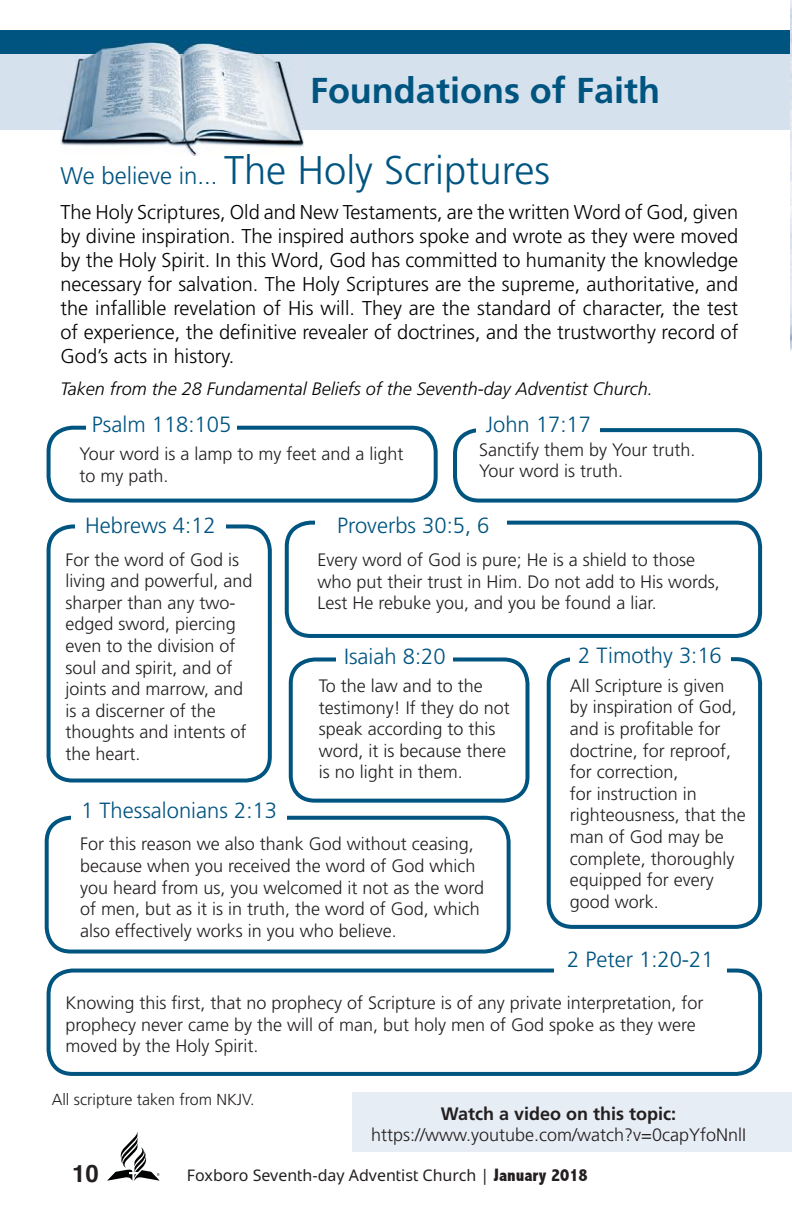
<style>
.page{position:relative;width:792px;height:1224px;background:#fff}
.page>*{position:absolute;margin:0;border:0;box-sizing:border-box;transform-origin:0 0}
.t1{font:300 40px "Frutiger";color:#005480}
.t2{font:700 36px "Frutiger";color:#005480}
.t3{font:700 24px "Helvetica";color:#231f20}
.t4{font:300 22px "Frutiger";color:#005480}
.t5{font:300 20px/24px "Frutiger";color:#010202;text-align:justify}
.t6{font:300 18px/21.6px "Frutiger";color:#231f20}
.t7{font:italic 300 18px "Frutiger";color:#010202}
.t8{font:700 18px "Frutiger";color:#231f20}
.t9{font:16px "Advent Sans Beta";color:#231f20}
.t10{font:300 16px "Frutiger";color:#231f20}
.s1{font-size:24px}
.s2{font-family:"Abadi";font-weight:800;font-stretch:condensed;font-size:18px}
</style>
<div class="page">
<svg style="left:107px;top:1133px;width:53px;height:48px"></svg>
<div style="left:0;top:30px;width:792px;height:75px;background:#005480"></div>
<div style="left:0;top:54px;width:792px;height:75px;background:#d5e1ec"></div>
<img style="left:791px;top:0;width:1px;height:351px">
<img style="left:60px;top:41px;width:244px;height:114px">
<div style="left:47px;top:426px;width:391px;height:77px;border:4px solid #005480;border-radius:24px"></div>
<div style="left:47px;top:524px;width:225px;height:259px;border:4px solid #005480;border-radius:24px"></div>
<div style="left:289px;top:657px;width:240px;height:146px;border:4px solid #005480;border-radius:24px"></div>
<div style="left:45px;top:816px;width:466px;height:138px;border:4px solid #005480;border-radius:24px"></div>
<div style="left:47px;top:969px;width:715px;height:107px;border:4px solid #005480;border-radius:24px"></div>
<div style="left:285px;top:521px;width:477px;height:117px;border:4px solid #005480;border-radius:24px"></div>
<div style="left:453px;top:428px;width:309px;height:75px;border:4px solid #005480;border-radius:24px"></div>
<div style="left:547px;top:657px;width:215px;height:272px;border:4px solid #005480;border-radius:24px"></div>
<div style="left:86px;top:415px;width:151px;height:26px;background:#fff"></div>
<div style="left:315px;top:506px;width:150px;height:26px;background:#fff"></div>
<div style="left:337px;top:646px;width:116px;height:27px;background:#fff"></div>
<div style="left:71px;top:801px;width:216px;height:31px;background:#fff"></div>
<div style="left:554px;top:949px;width:172px;height:42px;background:#fff"></div>
<div style="left:320px;top:515px;width:187px;height:33px;background:#fff"></div>
<div style="left:75px;top:515px;width:151px;height:31px;background:#fff"></div>
<div style="left:477px;top:414px;width:123px;height:32px;background:#fff"></div>
<div style="left:570px;top:646px;width:160px;height:38px;background:#fff"></div>
<div style="left:353px;top:1093px;width:439px;height:59px;background:#e7edf4"></div>
<h2 class="t2" style="left:310px;top:76px;width:352px">Foundations of Faith</h2>
<h1 class="t1" style="left:60px;top:154px;width:491px"><span class="s1">We believe in...</span> The Holy Scriptures</h1>
<p class="t5" style="left:60px;top:202px;width:679px">The Holy Scriptures, Old and New Testaments, are the written Word of God, given by divine inspiration. The inspired authors spoke and wrote as they were moved by the Holy Spirit. In this Word, God has committed to humanity the knowledge necessary for salvation. The Holy Scriptures are the supreme, authoritative, and the infallible revelation of His will. They are the standard of character, the test of experience, the definitive revealer of doctrines, and the trustworthy record of God’s acts in history.</p>
<p class="t7" style="left:60px;top:382px;width:594px">Taken from the 28 Fundamental Beliefs of the Seventh-day Adventist Church.</p>
<p class="t4" style="left:92px;top:415px;width:141px">Psalm 118:105</p>
<p class="t6" style="left:79px;top:445px;width:326px">Your word is a lamp to my feet and a light to my path.</p>
<p class="t4" style="left:486px;top:415px;width:107px">John 17:17</p>
<p class="t6" style="left:479px;top:440px;width:218px">Sanctify them by Your truth.<br>Your word is truth.</p>
<p class="t4" style="left:85px;top:516px;width:132px">Hebrews 4:12</p>
<p class="t4" style="left:337px;top:516px;width:154px">Proverbs 30:5, 6</p>
<p class="t6" style="left:65px;top:550px;width:189px">For the word of God is living and powerful, and sharper than any two&shy;edged sword, piercing even to the division of soul and spirit, and of joints and marrow, and is a discerner of the thoughts and intents of the heart.</p>
<p class="t6" style="left:318px;top:550px;width:404px">Every word of God is pure; He is a shield to those who put their trust in Him. Do not add to His words,<br>Lest He rebuke you, and you be found a liar.</p>
<p class="t4" style="left:578px;top:647px;width:145px">2 Timothy 3:16</p>
<p class="t4" style="left:344px;top:647px;width:103px">Isaiah 8:20</p>
<p class="t6" style="left:570px;top:676px;width:178px">All Scripture is given by inspiration of God, and is profitable for doctrine, for reproof, for correction,<br>for instruction in righteousness, that the man of God may be complete, thoroughly equipped for every good work.</p>
<p class="t6" style="left:319px;top:676px;width:193px">To the law and to the testimony! If they do not speak according to this word, it is because there is no light in them.</p>
<p class="t4" style="left:81px;top:801px;width:197px">1 Thessalonians 2:13</p>
<p class="t6" style="left:80px;top:835px;width:406px">For this reason we also thank God without ceasing, because when you received the word of God which you heard from us, you welcomed it not as the word of men, but as it is in truth, the word of God, which also effectively works in you who believe.</p>
<p class="t4" style="left:567px;top:950px;width:148px">2 Peter 1:20-21</p>
<p class="t6" style="left:65px;top:993px;width:640px">Knowing this first, that no prophecy of Scripture is of any private interpretation, for prophecy never came by the will of man, but holy men of God spoke as they were moved by the Holy Spirit.</p>
<p class="t10" style="left:52px;top:1093px;width:204px">All scripture taken from NKJV.</p>
<p class="t8" style="left:441px;top:1106px;width:237px">Watch a video on this topic:</p>
<p class="t6" style="left:371px;top:1126px;width:376px">https://www.youtube.com/watch?v=0capYfoNnlI</p>
<h3 class="t3" style="left:72px;top:1164px;width:28px">10</h3>
<p class="t9" style="left:187px;top:1169px;width:402px">Foxboro Seventh-day Adventist Church | <span class="s2">January 2018</span></p>
</div>
